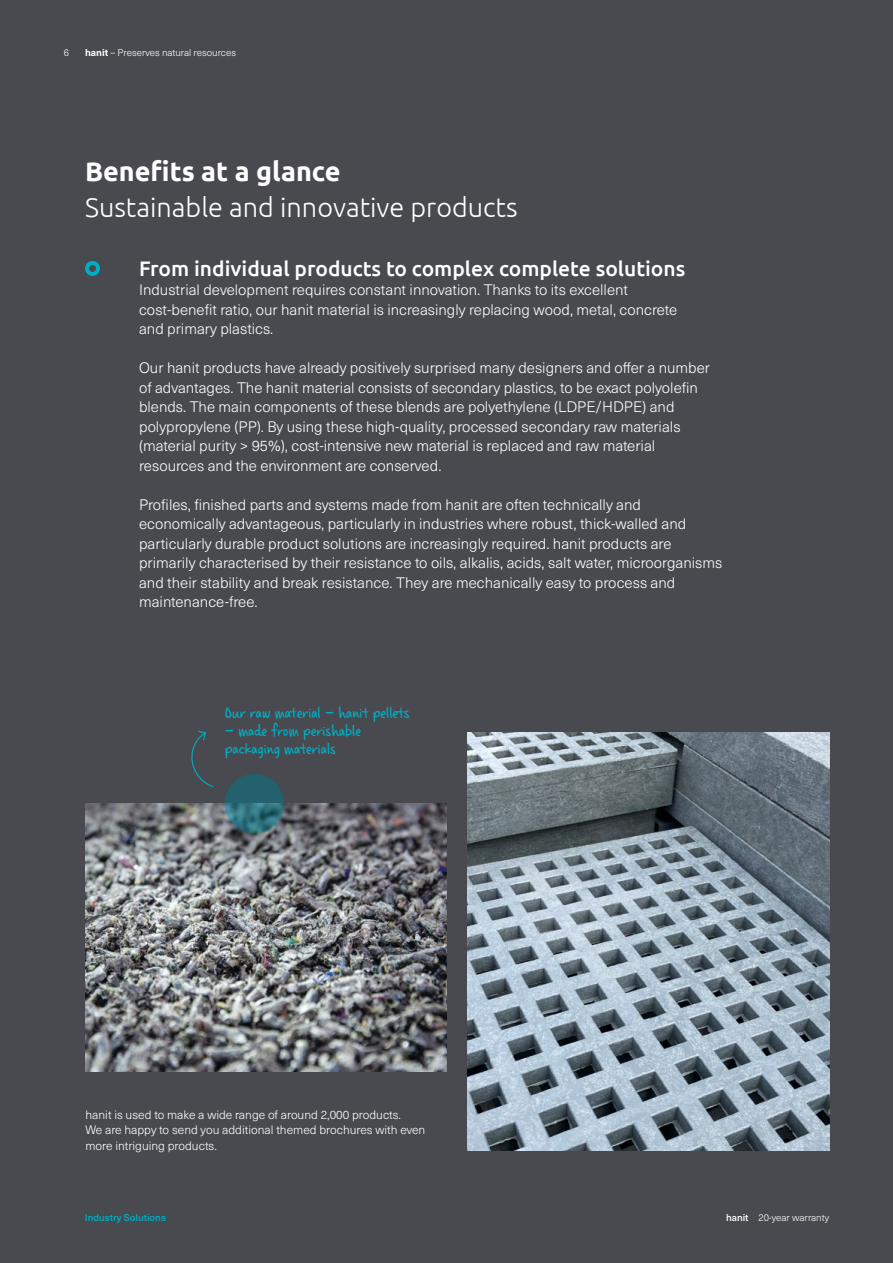
<style>
.page{position:relative;width:893px;height:1263px;background:#494950}
.page>*{position:absolute;margin:0;border:0;box-sizing:border-box;transform-origin:0 0}
.t1{font:300 27px "Ubuntu";color:#fff}
.t2{font:700 27px "Ubuntu";color:#fff}
.t3{font:500 21px "Ubuntu";color:#fff}
.t4{font:16.5px/18px "Casino Hand";color:#00aec3}
.t5{font:300 15px/19.5px "Neue Haas Unica W1 G";color:#fff}
.t6{font:300 12px/15.8px "Neue Haas Unica W1 G";color:#fff}
.t7{font:300 9.75px "Neue Haas Unica W1 G";color:#fff}
.t8{font:500 9.75px "Neue Haas Unica W1 G";color:#00aec3}
.s1{font-weight:700}
.s2{font-weight:500}
</style>
<div class="page">
<img style="left:85px;top:804px;width:361px;height:267px">
<img style="left:468px;top:733px;width:361px;height:417px">
<div style="left:85px;top:261px;width:15px;height:15px;border:4px solid #00aec3;border-radius:50%"></div>
<svg style="left:191px;top:730px;width:23px;height:57px"></svg>
<svg style="left:225px;top:774px;width:59px;height:59px;background:#2a6a76"></svg>
<p class="t7" style="left:64px;top:45px;width:7px">6</p>
<p class="t7" style="left:85px;top:45px;width:152px"><span class="s1">hanit</span> – Preserves natural resources</p>
<h1 class="t2" style="left:85px;top:155px;width:257px">Benefits at a glance</h1>
<h1 class="t1" style="left:85px;top:191px;width:434px">Sustainable and innovative products</h1>
<h2 class="t3" style="left:139px;top:255px;width:548px">From individual products to complex complete solutions</h2>
<p class="t5" style="left:139px;top:280px;width:540px">Industrial development requires constant innovation. Thanks to its excellent cost-benefit ratio, our hanit material is increasingly replacing wood, metal, concrete and primary plastics.</p>
<p class="t5" style="left:139px;top:358px;width:573px">Our hanit products have already positively surprised many designers and offer a number of advantages. The hanit material consists of secondary plastics, to be exact polyolefin blends. The main components of these blends are polyethylene (LDPE/HDPE) and polypropylene (PP). By using these high-quality, processed secondary raw materials (material purity &gt; 95%), cost-intensive new material is replaced and raw material resources and the environment are conserved.</p>
<p class="t5" style="left:139px;top:494px;width:585px">Profiles, finished parts and systems made from hanit are often technically and economically advantageous, particularly in industries where robust, thick-walled and particularly durable product solutions are increasingly required. hanit products are primarily characterised by their resistance to oils, alkalis, acids, salt water, microorganisms and their stability and break resistance. They are mechanically easy to process and maintenance-free.</p>
<p class="t4" style="left:225px;top:704px;width:186px">Our raw material – hanit pellets</p>
<p class="t4" style="left:225px;top:722px;width:138px">– made from perishable packaging materials</p>
<p class="t6" style="left:85px;top:1106px;width:341px">hanit is used to make a wide range of around 2,000 products.<br>We are happy to send you additional themed brochures with even more intriguing products.</p>
<p class="t8" style="left:85px;top:1210px;width:83px">Industry Solutions</p>
<p class="t7" style="left:726px;top:1210px;width:105px"><span class="s2">hanit</span> 20-year warranty</p>
</div>
